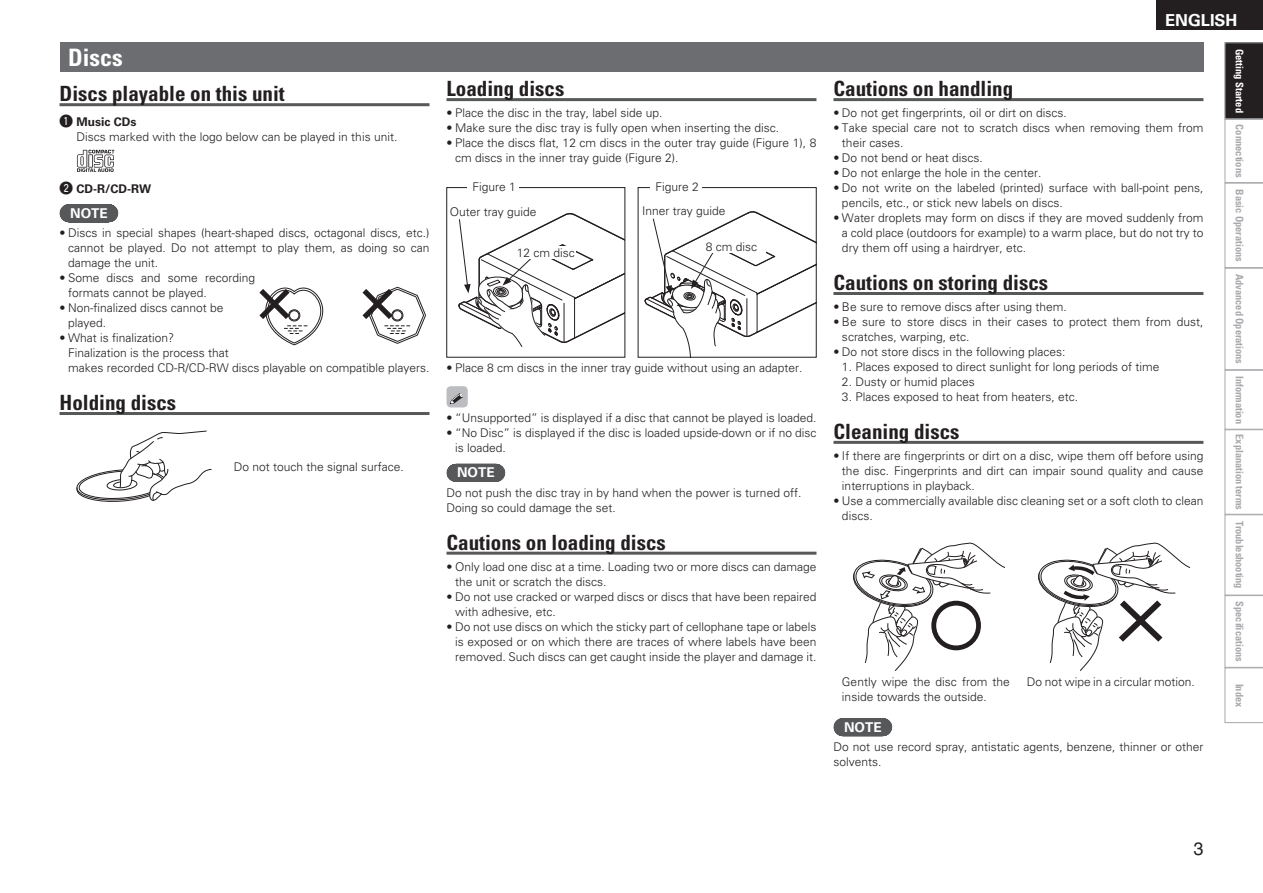
<style>
.page{position:relative;width:1263px;height:893px;background:#fff}
.page>*{position:absolute;margin:0;border:0;box-sizing:border-box;transform-origin:0 0}
.t1{font:700 condensed 24px "Univers LT Std";color:#fff}
.t2{font:700 condensed 21px "Univers LT Std";color:#231f20}
.t3{font:18px "Helvetica LT Std";color:#231f20}
.t4{font:700 16.5px "Univers LT Std";color:#fff}
.t5{font:700 13.5px "Univers LT Std";color:#fff}
.t6{font:300 12px/15px "Univers LT Std";color:#231f20}
.t7{font:700 12px "Univers LT Std";color:#231f20}
.t8{font:700 condensed 10.5px "Univers LT Std";color:#a8a9ad}
.s1{font-family:"Marks BLK";font-weight:400;font-size:13.5px}
.s2{font-weight:700}
</style>
<div class="page">
<svg style="left:1225px;top:43px;width:38px;height:680px"></svg>
<div style="left:1157px;top:0;width:106px;height:30px;background:#231f20"></div>
<svg style="left:69px;top:204px;width:40px;height:18px"></svg>
<div style="left:60px;top:43px;width:1143px;height:29px;background:#6c6d70"></div>
<hr style="left:60px;top:103px;width:369px;height:3px;background:#57585a">
<svg style="left:77px;top:150px;width:37px;height:22px"></svg>
<hr style="left:60px;top:412px;width:369px;height:3px;background:#57585a">
<svg style="left:76px;top:430px;width:136px;height:72px"></svg>
<svg style="left:362px;top:287px;width:64px;height:57px"></svg>
<svg style="left:259px;top:287px;width:65px;height:59px"></svg>
<svg style="left:455px;top:464px;width:41px;height:18px"></svg>
<hr style="left:446px;top:98px;width:370px;height:3px;background:#57585a">
<div style="left:446px;top:187px;width:179px;height:170px;border:1px solid #231f20"></div>
<div style="left:638px;top:187px;width:178px;height:170px;border:1px solid #231f20"></div>
<svg style="left:644px;top:211px;width:172px;height:146px"></svg>
<div style="left:468px;top:181px;width:51px;height:15px;background:#fff"></div>
<div style="left:706px;top:240px;width:59px;height:13px;background:#fff"></div>
<div style="left:642px;top:204px;width:94px;height:13px;background:#fff"></div>
<div style="left:651px;top:181px;width:51px;height:15px;background:#fff"></div>
<div style="left:446px;top:386px;width:22px;height:21px;background:#bcbdc0;border-radius:4px"></div>
<svg style="left:450px;top:211px;width:175px;height:197px"></svg>
<hr style="left:446px;top:552px;width:370px;height:3px;background:#57585a">
<svg style="left:842px;top:718px;width:41px;height:18px"></svg>
<hr style="left:833px;top:98px;width:370px;height:3px;background:#57585a">
<hr style="left:833px;top:292px;width:370px;height:3px;background:#57585a">
<hr style="left:833px;top:441px;width:370px;height:3px;background:#57585a">
<svg style="left:853px;top:542px;width:153px;height:129px"></svg>
<svg style="left:1038px;top:542px;width:153px;height:129px"></svg>
<h1 class="t1" style="left:68px;top:48px;width:56px">Discs</h1>
<h2 class="t2" style="left:60px;top:85px;width:227px">Discs playable on this unit</h2>
<p class="t6" style="left:77px;top:115px;width:322px;text-indent:-17px"><span class="s1">q</span> <span class="s2">Music CDs<br></span>Discs marked with the logo below can be played in this unit.</p>
<p class="t7" style="left:60px;top:184px;width:93px"><span class="s1">w</span> CD-R/CD-RW</p>
<p class="t5" style="left:70px;top:208px;width:39px">NOTE</p>
<p class="t6" style="left:68px;top:226px;width:363px;text-align:justify;text-indent:-9px">• Discs in special shapes (heart-shaped discs, octagonal discs, etc.) cannot be played. Do not attempt to play them, as doing so can damage the unit.</p>
<p class="t6" style="left:68px;top:271px;width:189px;text-indent:-9px">• Some discs and some recording formats cannot be played.</p>
<p class="t6" style="left:68px;top:301px;width:157px;text-indent:-9px">• Non-finalized discs cannot be played.</p>
<p class="t6" style="left:68px;top:331px;width:363px;text-indent:-9px">• What is finalization?<br>Finalization is the process that<br>makes recorded CD-R/CD-RW discs playable on compatible players.</p>
<h2 class="t2" style="left:60px;top:394px;width:118px">Holding discs</h2>
<p class="t6" style="left:234px;top:460px;width:172px">Do not touch the signal surface.</p>
<h2 class="t2" style="left:446px;top:80px;width:119px">Loading discs</h2>
<p class="t6" style="left:446px;top:106px;width:217px">• Place the disc in the tray, label side up.</p>
<p class="t6" style="left:446px;top:121px;width:334px">• Make sure the disc tray is fully open when inserting the disc.</p>
<p class="t6" style="left:455px;top:136px;width:363px;text-indent:-9px">• Place the discs flat, 12 cm discs in the outer tray guide (Figure 1), 8 cm discs in the inner tray guide (Figure 2).</p>
<p class="t6" style="left:473px;top:180px;width:45px">Figure 1</p>
<p class="t6" style="left:655px;top:180px;width:45px">Figure 2</p>
<p class="t6" style="left:450px;top:205px;width:88px">Outer tray guide</p>
<p class="t6" style="left:642px;top:204px;width:85px">Inner tray guide</p>
<p class="t6" style="left:517px;top:246px;width:60px">12 cm disc</p>
<p class="t6" style="left:706px;top:240px;width:53px">8 cm disc</p>
<p class="t6" style="left:446px;top:362px;width:357px">• Place 8 cm discs in the inner tray guide without using an adapter.</p>
<p class="t6" style="left:446px;top:412px;width:371px">• “Unsupported” is displayed if a disc that cannot be played is loaded.</p>
<p class="t6" style="left:455px;top:427px;width:363px;text-indent:-9px">• “No Disc” is displayed if the disc is loaded upside-down or if no disc is loaded.</p>
<p class="t5" style="left:457px;top:467px;width:39px">NOTE</p>
<p class="t6" style="left:446px;top:486px;width:356px">Do not push the disc tray in by hand when the power is turned off.<br>Doing so could damage the set.</p>
<h2 class="t2" style="left:446px;top:534px;width:221px">Cautions on loading discs</h2>
<p class="t6" style="left:455px;top:560px;width:363px;text-indent:-9px">• Only load one disc at a time. Loading two or more discs can damage the unit or scratch the discs.</p>
<p class="t6" style="left:455px;top:590px;width:363px;text-indent:-9px">• Do not use cracked or warped discs or discs that have been repaired with adhesive, etc.</p>
<p class="t6" style="left:455px;top:620px;width:363px;text-align:justify;text-indent:-9px">• Do not use discs on which the sticky part of cellophane tape or labels is exposed or on which there are traces of where labels have been removed. Such discs can get caught inside the player and damage it.</p>
<h3 class="t4" style="left:1165px;top:13px;width:74px">ENGLISH</h3>
<h2 class="t2" style="left:833px;top:80px;width:181px">Cautions on handling</h2>
<p class="t6" style="left:833px;top:106px;width:235px">• Do not get fingerprints, oil or dirt on discs.</p>
<p class="t6" style="left:842px;top:121px;width:363px;text-indent:-9px">• Take special care not to scratch discs when removing them from their cases.</p>
<p class="t6" style="left:833px;top:151px;width:151px">• Do not bend or heat discs.</p>
<p class="t6" style="left:833px;top:166px;width:209px">• Do not enlarge the hole in the center.</p>
<p class="t6" style="left:842px;top:181px;width:363px;text-indent:-9px">• Do not write on the labeled (printed) surface with ball-point pens, pencils, etc., or stick new labels on discs.</p>
<p class="t6" style="left:842px;top:211px;width:363px;text-align:justify;text-indent:-9px">• Water droplets may form on discs if they are moved suddenly from a cold place (outdoors for example) to a warm place, but do not try to dry them off using a hairdryer, etc.</p>
<h2 class="t2" style="left:833px;top:274px;width:216px">Cautions on storing discs</h2>
<p class="t6" style="left:833px;top:300px;width:235px">• Be sure to remove discs after using them.</p>
<p class="t6" style="left:842px;top:315px;width:363px;text-indent:-9px">• Be sure to store discs in their cases to protect them from dust, scratches, warping, etc.</p>
<p class="t6" style="left:833px;top:345px;width:233px">• Do not store discs in the following places:</p>
<p class="t6" style="left:842px;top:360px;width:319px">1. Places exposed to direct sunlight for long periods of time</p>
<p class="t6" style="left:842px;top:375px;width:134px">2. Dusty or humid places</p>
<p class="t6" style="left:842px;top:390px;width:238px">3. Places exposed to heat from heaters, etc.</p>
<h2 class="t2" style="left:833px;top:423px;width:127px">Cleaning discs</h2>
<p class="t6" style="left:842px;top:449px;width:363px;text-align:justify;text-indent:-9px">• If there are fingerprints or dirt on a disc, wipe them off before using the disc. Fingerprints and dirt can impair sound quality and cause interruptions in playback.</p>
<p class="t6" style="left:842px;top:494px;width:363px;text-indent:-9px">• Use a commercially available disc cleaning set or a soft cloth to clean discs.</p>
<p class="t6" style="left:842px;top:675px;width:169px">Gently wipe the disc from the inside towards the outside.</p>
<p class="t6" style="left:1027px;top:675px;width:169px">Do not wipe in a circular motion.</p>
<p class="t5" style="left:844px;top:722px;width:39px">NOTE</p>
<p class="t6" style="left:833px;top:740px;width:371px">Do not use record spray, antistatic agents, benzene, thinner or other solvents.</p>
<p class="t8" style="left:1244px;top:49px;width:317px;rotate:90deg">Getting Started Connections Basic Operations Advanced Operations</p>
<p class="t8" style="left:1244px;top:376px;width:50px;rotate:90deg">Information</p>
<p class="t8" style="left:1244px;top:434px;width:77px;rotate:90deg">Explanation terms</p>
<p class="t8" style="left:1244px;top:521px;width:69px;rotate:90deg">Troubleshooting</p>
<p class="t8" style="left:1244px;top:601px;width:62px;rotate:90deg">Specifications</p>
<p class="t8" style="left:1244px;top:683px;width:25px;rotate:90deg">Index</p>
<h3 class="t3" style="left:1193px;top:841px;width:12px">3</h3>
</div>
